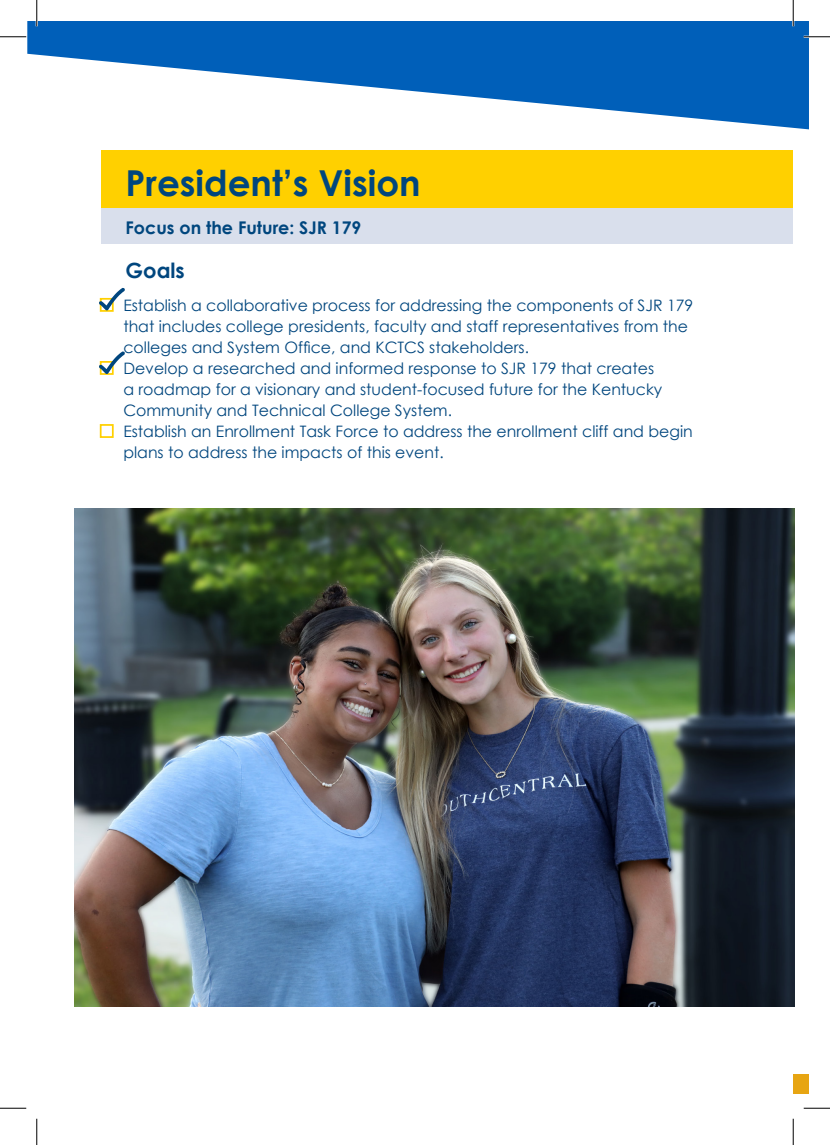
<style>
.page{position:relative;width:830px;height:1145px;background:#fff}
.page>*{position:absolute;margin:0;border:0;box-sizing:border-box;transform-origin:0 0}
.t1{font:700 35.7px "Century Gothic";color:#00467e}
.t2{font:700 21px "Century Gothic";color:#00467e}
.t3{font:700 17.5px "Century Gothic";color:#00467e}
.t4{font:15.75px/21px "Century Gothic";color:#00467e}
</style>
<div class="page">
<svg style="left:27px;top:21px;width:781px;height:108px;fill:#005fb9"></svg>
<div style="left:793px;top:1074px;width:15px;height:19px;background:#e7a512"></div>
<div style="left:101px;top:150px;width:691px;height:94px;background:#d9dfec"></div>
<div style="left:101px;top:150px;width:691px;height:58px;background:#ffd000"></div>
<div style="left:100px;top:298px;width:14px;height:14px;border:2px solid #ffd000"></div>
<div style="left:100px;top:361px;width:14px;height:14px;border:2px solid #ffd000"></div>
<div style="left:100px;top:424px;width:14px;height:14px;border:2px solid #ffd000"></div>
<svg style="left:99px;top:288px;width:26px;height:22px"></svg>
<svg style="left:99px;top:351px;width:26px;height:23px"></svg>
<img style="left:75px;top:508px;width:719px;height:498px">
<hr style="left:803px;top:36px;width:27px;height:2px;background:#fff">
<hr style="left:36px;top:0;width:2px;height:26px;background:#fff">
<hr style="left:792px;top:0;width:2px;height:26px;background:#fff">
<svg style="left:0;top:36px;width:26px;height:1px"></svg>
<svg style="left:803px;top:36px;width:27px;height:1px"></svg>
<svg style="left:0;top:1107px;width:26px;height:1px"></svg>
<svg style="left:803px;top:1107px;width:27px;height:1px"></svg>
<svg style="left:36px;top:0;width:1px;height:26px"></svg>
<svg style="left:36px;top:1118px;width:1px;height:26px"></svg>
<svg style="left:792px;top:0;width:1px;height:26px"></svg>
<svg style="left:792px;top:1118px;width:1px;height:26px"></svg>
<p class="t1" style="left:126px;top:161px;width:296px">President’s Vision</p>
<p class="t3" style="left:126px;top:216px;width:237px">Focus on the Future: SJR 179</p>
<p class="t2" style="left:126px;top:257px;width:61px">Goals</p>
<p class="t4" style="left:123px;top:294px;width:571px">Establish a collaborative process for addressing the components of SJR 179 that includes college presidents, faculty and staff representatives from the colleges and System Office, and KCTCS stakeholders.</p>
<p class="t4" style="left:123px;top:357px;width:540px">Develop a researched and informed response to SJR 179 that creates a roadmap for a visionary and student-focused future for the Kentucky<br>Community and Technical College System.</p>
<p class="t4" style="left:123px;top:420px;width:571px">Establish an Enrollment Task Force to address the enrollment cliff and begin plans to address the impacts of this event.</p>
</div>
